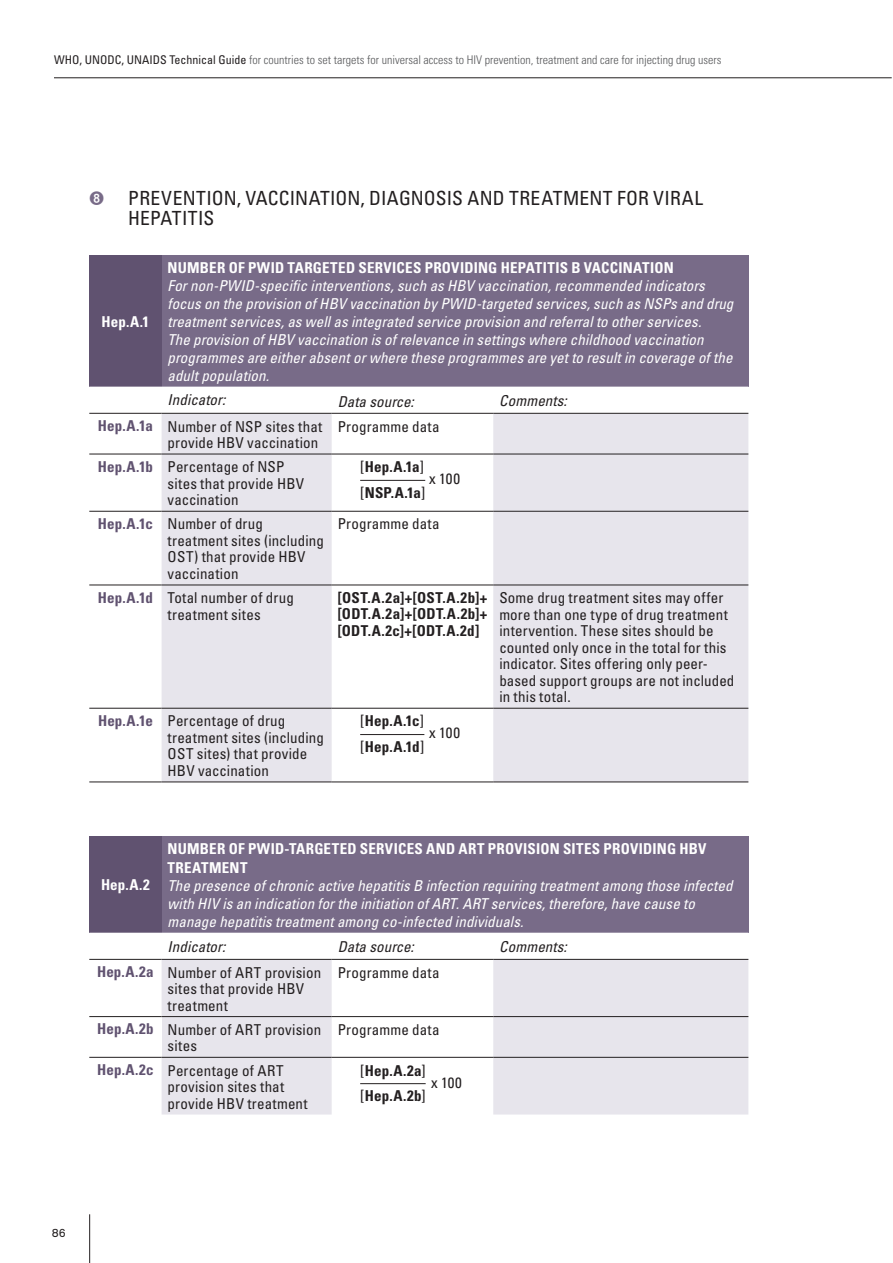
<style>
.page{position:relative;width:893px;height:1263px;background:#fff}
.page>*{position:absolute;margin:0;border:0;box-sizing:border-box;transform-origin:0 0}
.t1{font:condensed 19.5px/19.5px "Univers";letter-spacing:.01em;color:#231f20}
.t2{font:condensed 15px/16.5px "Univers";letter-spacing:.005em;color:#231f20}
.t3{font:italic condensed 15px/18px "Univers";letter-spacing:.005em;color:#fff}
.t4{font:700 condensed 15px/18.8px "Univers";letter-spacing:.015em;color:#fff}
.t5{font:700 condensed 15px/16.5px "Univers";letter-spacing:.025em;color:#231f20;text-align:justify}
.t6{font:italic condensed 15px "Univers";letter-spacing:.005em;color:#231f20}
.t7{font:300 condensed 12px "Univers";color:#57585a}
.t8{font:12px "Akzidenz Grotesk BQ";color:#231f20}
.s1{font-weight:400;color:#231f20}
.s2{font-weight:700;color:#605270}
.s3{font-weight:400}
</style>
<div class="page">
<div style="left:89px;top:255px;width:73px;height:132px;background:#605270"></div>
<div style="left:162px;top:255px;width:586px;height:132px;background:#786b88"></div>
<svg style="left:89px;top:412px;width:659px;height:1px"></svg>
<svg style="left:162px;top:414px;width:586px;height:367px;fill:#e7e5ec"></svg>
<div style="left:493px;top:512px;width:255px;height:269px;background:#e7e5ec"></div>
<hr style="left:89px;top:413px;width:73px;height:1px;background:#231f20">
<hr style="left:162px;top:413px;width:170px;height:1px;background:#231f20">
<hr style="left:332px;top:413px;width:161px;height:1px;background:#231f20">
<hr style="left:493px;top:413px;width:255px;height:1px;background:#231f20">
<hr style="left:89px;top:454px;width:73px;height:1px;background:#231f20">
<hr style="left:162px;top:454px;width:170px;height:1px;background:#231f20">
<hr style="left:332px;top:454px;width:161px;height:1px;background:#231f20">
<hr style="left:493px;top:454px;width:255px;height:1px;background:#231f20">
<hr style="left:89px;top:511px;width:73px;height:1px;background:#231f20">
<hr style="left:162px;top:511px;width:170px;height:1px;background:#231f20">
<hr style="left:332px;top:511px;width:161px;height:1px;background:#231f20">
<hr style="left:493px;top:511px;width:255px;height:1px;background:#231f20">
<hr style="left:89px;top:585px;width:73px;height:1px;background:#231f20">
<hr style="left:162px;top:585px;width:170px;height:1px;background:#231f20">
<hr style="left:332px;top:585px;width:161px;height:1px;background:#231f20">
<hr style="left:493px;top:585px;width:255px;height:1px;background:#231f20">
<hr style="left:89px;top:708px;width:73px;height:1px;background:#231f20">
<hr style="left:162px;top:708px;width:170px;height:1px;background:#231f20">
<hr style="left:332px;top:708px;width:161px;height:1px;background:#231f20">
<hr style="left:89px;top:781px;width:73px;height:1px;background:#231f20">
<hr style="left:162px;top:781px;width:170px;height:1px;background:#231f20">
<hr style="left:332px;top:781px;width:161px;height:1px;background:#231f20">
<hr style="left:493px;top:708px;width:255px;height:1px;background:#231f20">
<hr style="left:493px;top:781px;width:255px;height:1px;background:#231f20">
<hr style="left:360px;top:480px;width:65px;height:1px;background:#231f20">
<hr style="left:360px;top:734px;width:64px;height:1px;background:#231f20">
<div style="left:89px;top:836px;width:73px;height:97px;background:#605270"></div>
<div style="left:162px;top:836px;width:586px;height:97px;background:#786b88"></div>
<svg style="left:89px;top:958px;width:659px;height:1px"></svg>
<svg style="left:162px;top:960px;width:586px;height:154px;fill:#e7e5ec"></svg>
<hr style="left:89px;top:959px;width:73px;height:1px;background:#231f20">
<hr style="left:162px;top:959px;width:170px;height:1px;background:#231f20">
<hr style="left:332px;top:959px;width:161px;height:1px;background:#231f20">
<hr style="left:493px;top:959px;width:255px;height:1px;background:#231f20">
<hr style="left:89px;top:1016px;width:73px;height:1px;background:#231f20">
<hr style="left:162px;top:1016px;width:170px;height:1px;background:#231f20">
<hr style="left:332px;top:1016px;width:161px;height:1px;background:#231f20">
<hr style="left:493px;top:1016px;width:255px;height:1px;background:#231f20">
<hr style="left:89px;top:1057px;width:73px;height:1px;background:#231f20">
<hr style="left:162px;top:1057px;width:170px;height:1px;background:#231f20">
<hr style="left:332px;top:1057px;width:161px;height:1px;background:#231f20">
<hr style="left:493px;top:1057px;width:255px;height:1px;background:#231f20">
<hr style="left:360px;top:1083px;width:66px;height:1px;background:#231f20">
<hr style="left:54px;top:78px;width:838px;height:1px;background:#231f20">
<hr style="left:89px;top:1214px;width:1px;height:49px;background:#231f20">
<p class="t7" style="left:54px;top:52px;width:669px"><span class="s1">WHO, UNODC, UNAIDS Technical Guide</span> for countries to set targets for universal access to HIV prevention, treatment and care for injecting drug users</p>
<h1 class="t1" style="left:128px;top:188px;width:576px">Prevention, vaccination, diagnosis and treatment for viral h epatitis</h1>
<p class="t4" style="left:168px;top:258px;width:508px">NUMBER OF PWID TARGETED SERVICES PROVIDING HEPATITIS B VACCINATION</p>
<p class="t3" style="left:168px;top:276px;width:567px">For non-PWID-specific interventions, such as HBV vaccination, recommended indicators focus on the provision of HBV vaccination by PWID-targeted services, such as NSPs and drug treatment services, as well as integrated service provision and referral to other services.<br>The provision of HBV vaccination is of relevance in settings where childhood vaccination programmes are either absent or where these programmes are yet to result in coverage of the adult population.</p>
<p class="t6" style="left:168px;top:390px;width:59px">Indicator:</p>
<p class="t6" style="left:338px;top:392px;width:78px">Data source:</p>
<p class="t6" style="left:499px;top:391px;width:69px">Comments:</p>
<p class="t2" style="left:98px;top:418px;width:147px"><span class="s2">HEP.A.1A</span> N umber of NSP</p>
<p class="t4" style="left:102px;top:312px;width:49px">HEP.A.1</p>
<p class="t2" style="left:168px;top:418px;width:156px;text-align:right">sites that<br>provide HBV vaccination</p>
<p class="t2" style="left:338px;top:418px;width:103px">Programme data</p>
<p class="t2" style="left:168px;top:458px;width:128px;text-indent:-70px"><span class="s2">HEP.A.1B</span> Percentage of NSP sites that provide HBV vaccination</p>
<p class="t5" style="left:360px;top:458px;width:65px"><span class="s3">[</span>HEP.A.1A<span class="s3">]</span></p>
<p class="t2" style="left:429px;top:470px;width:32px">x 100</p>
<p class="t5" style="left:360px;top:484px;width:67px"><span class="s3">[</span>NSP.A.1A<span class="s3">]</span></p>
<p class="t2" style="left:168px;top:515px;width:158px;text-indent:-70px"><span class="s2">HEP.A.1C</span> N umber of drug treatment sites (including<br>OST) that provide HBV vaccination</p>
<p class="t2" style="left:338px;top:515px;width:103px">Programme data</p>
<p class="t2" style="left:168px;top:589px;width:128px;text-indent:-70px"><span class="s2">HEP.A.1D</span> Total number of drug treatment sites</p>
<p class="t5" style="left:338px;top:589px;width:151px">[OST.A.2A]+[OST.A.2B]+ [ODT.A.2A]+[ODT.A.2B]+ [ODT.A.2C]+[ODT.A.2D]</p>
<p class="t2" style="left:499px;top:589px;width:237px">Some drug treatment sites may offer more than one type of drug treatment intervention. These sites should be counted only once in the total for this indicator. Sites offering only peer&shy;based support groups are not included in this total.</p>
<p class="t2" style="left:168px;top:712px;width:158px;text-indent:-70px"><span class="s2">HEP.A.1E</span> Percentage of drug treatment sites (including<br>OST</p>
<p class="t5" style="left:360px;top:713px;width:65px"><span class="s3">[</span>HEP.A.1C<span class="s3">]</span></p>
<p class="t2" style="left:429px;top:724px;width:32px">x 100</p>
<p class="t5" style="left:360px;top:738px;width:66px"><span class="s3">[</span>HEP.A.1D<span class="s3">]</span></p>
<p class="t2" style="left:168px;top:745px;width:141px;text-indent:29px">sites) that provide<br>HBV vaccination</p>
<p class="t4" style="left:168px;top:839px;width:522px">NUMBER OF PWID-TARGETED SERVICES AND ART PROVISION SITES PROVIDING HBV<br>TREATMENT</p>
<p class="t3" style="left:168px;top:876px;width:566px">The presence of chronic active hepatitis B infection requiring treatment among those infected with HIV is an indication for the initiation of ART. ART services, therefore, have cause to manage hepatitis treatment among co-infected individuals.</p>
<p class="t6" style="left:168px;top:937px;width:59px">Indicator:</p>
<p class="t6" style="left:338px;top:937px;width:78px">Data source:</p>
<p class="t6" style="left:499px;top:937px;width:69px">Comments:</p>
<p class="t2" style="left:97px;top:963px;width:148px"><span class="s2">HEP.A.2A</span> N umber of ART</p>
<p class="t4" style="left:101px;top:875px;width:50px">HEP.A.2</p>
<p class="t2" style="left:168px;top:963px;width:155px;text-indent:97px">provision sites that provide HBV treatment</p>
<p class="t2" style="left:338px;top:963px;width:103px">Programme data</p>
<p class="t2" style="left:97px;top:1021px;width:148px"><span class="s2">HEP.A.2B</span> N umber of ART</p>
<p class="t2" style="left:265px;top:1021px;width:58px">provision</p>
<p class="t2" style="left:168px;top:1037px;width:31px">sites</p>
<p class="t2" style="left:338px;top:1021px;width:103px">Programme data</p>
<p class="t2" style="left:168px;top:1061px;width:142px;text-indent:-70px"><span class="s2">HEP.A.2C</span> Percentage of ART provision sites that provide HBV treatment</p>
<p class="t5" style="left:360px;top:1062px;width:67px"><span class="s3">[</span>HEP.A.2A<span class="s3">]</span></p>
<p class="t2" style="left:431px;top:1073px;width:32px">x 100</p>
<p class="t5" style="left:360px;top:1087px;width:67px"><span class="s3">[</span>HEP.A.2B<span class="s3">]</span></p>
<p class="t8" style="left:52px;top:1225px;width:15px">86</p>
</div>
